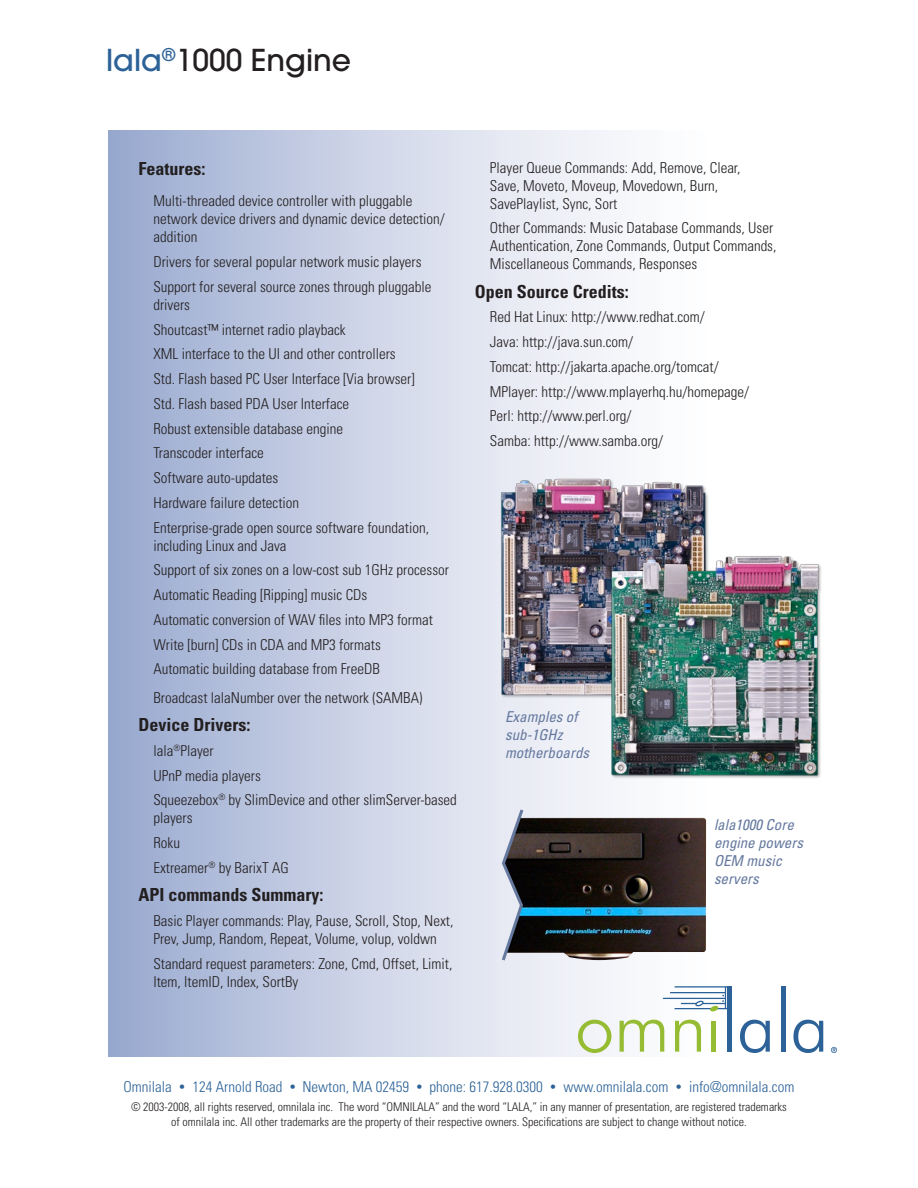
<style>
.page{position:relative;width:918px;height:1188px;background:#fff}
.page>*{position:absolute;margin:0;border:0;box-sizing:border-box;transform-origin:0 0}
.t1{font:500 30px "Avant Garde";color:#231f20}
.t2{font:700 condensed 18px "Univers";color:#231f20}
.t3{font:300 condensed 15px/24.8px "Univers";color:#231f20}
.t4{font:300 condensed 15px "Univers";color:#2c6297}
.t5{font:italic condensed 15px/18px "Univers";color:#65799f}
.t6{font:300 condensed 12px/15px "Univers";color:#231f20;text-align:center}
.s1{color:#2c6297}
.s2{font-size:12px}
</style>
<div class="page">
<div style="left:108px;top:130px;width:645px;height:927px;background:linear-gradient(to right,#9faed2,#fff)"></div>
<hr style="left:670px;top:992px;width:55px;height:1px;background:#2c6297">
<hr style="left:663px;top:998px;width:62px;height:1px;background:#2c6297">
<hr style="left:675px;top:1008px;width:55px;height:1px;background:#2c6297">
<hr style="left:675px;top:986px;width:55px;height:2px;background:#2c6297">
<div style="left:727px;top:986px;width:5px;height:66px;background:#2c6297"></div>
<svg style="left:740px;top:1020px;width:30px;height:33px"></svg>
<hr style="left:781px;top:986px;width:4px;height:66px;background:#2c6297">
<svg style="left:793px;top:1020px;width:30px;height:33px"></svg>
<svg style="left:831px;top:1047px;width:6px;height:6px"></svg>
<svg style="left:578px;top:1020px;width:33px;height:33px"></svg>
<svg style="left:620px;top:1020px;width:44px;height:32px"></svg>
<svg style="left:675px;top:1020px;width:26px;height:32px"></svg>
<hr style="left:712px;top:1021px;width:4px;height:31px;background:#96bc33">
<svg style="left:681px;top:987px;width:45px;height:24px"></svg>
<img style="left:490px;top:469px;width:226px;height:237px">
<img style="left:599px;top:550px;width:222px;height:240px">
<img style="left:526px;top:818px;width:180px;height:142px">
<svg style="left:499px;top:806px;width:27px;height:158px;background:#8a8d97"></svg>
<h1 class="t1" style="left:106px;top:42px;width:247px"><span class="s1">lala</span><sup>®</sup>1000 Engine</h1>
<p class="t2" style="left:138px;top:158px;width:68px">Features:</p>
<p class="t3" style="left:153px;top:192px;width:293px;line-height:18px">Multi-threaded device controller with pluggable network device drivers and dynamic device detection/ addition</p>
<p class="t3" style="left:153px;top:250px;width:280px">Drivers for several popular network music players<br>Support for several source zones through pluggable</p>
<p class="t3" style="left:153px;top:292px;width:277px">drivers<br>Shoutcast™ internet radio playback<br>XML interface to the UI and other controllers<br>Std. Flash based PC User Interface [Via browser] Std. Flash based PDA User Interface<br>Robust extensible database engine<br>Transcoder interface<br>Software auto-updates<br>Hardware failure detection<br>Enterprise-grade open source software foundation,</p>
<p class="t3" style="left:153px;top:533px;width:297px">including Linux and Java<br>Support of six zones on a low-cost sub 1GHz processor Automatic Reading [Ripping] music CDs<br>Automatic conversion of WAV files into MP3 format Write [burn] CDs in CDA and MP3 formats<br>Automatic building database from FreeDB</p>
<p class="t3" style="left:153px;top:685px;width:271px">Broadcast lalaNumber over the network (SAMBA)</p>
<p class="t2" style="left:138px;top:714px;width:113px">Device Drivers:</p>
<p class="t3" style="left:153px;top:738px;width:305px">lala<sup>®</sup>Player<br>UPnP media players<br>Squeezebox<sup>®</sup> by SlimDevice and other slimServer-based</p>
<p class="t3" style="left:153px;top:806px;width:137px">players<br>Roku<br>Extreamer<sup>®</sup> by BarixT AG</p>
<p class="t2" style="left:138px;top:884px;width:186px">API commands Summary:</p>
<p class="t3" style="left:153px;top:912px;width:301px;line-height:18px">Basic Player commands: Play, Pause, Scroll, Stop, Next,<br>Prev, Jump, Random, Repeat, Volume, volup, voldwn</p>
<p class="t3" style="left:153px;top:954px;width:301px;line-height:18px">Standard request parameters: Zone, Cmd, Offset, Limit,<br>Item, ItemID, Index, SortBy</p>
<p class="t3" style="left:490px;top:158px;width:252px;line-height:18px">Player Queue Commands: Add, Remove, Clear,<br>Save, Moveto, Moveup, Movedown, Burn,<br>SavePlaylist, Sync, Sort</p>
<p class="t3" style="left:490px;top:219px;width:288px;line-height:18px">Other Commands: Music Database Commands, User<br>Authentication, Zone Commands, Output Commands,<br>Miscellaneous Commands, Responses</p>
<p class="t2" style="left:475px;top:280px;width:155px">Open Source Credits:</p>
<p class="t3" style="left:490px;top:305px;width:261px">Red Hat Linux: http://www.redhat.com/<br>Java: http://java.sun.com/<br>Tomcat: http://jakarta.apache.org/tomcat/ MPlayer: http://www.mplayerhq.hu/homepage/ Perl: http://www.perl.org/<br>Samba: http://www.samba.org/</p>
<p class="t5" style="left:505px;top:707px;width:86px">Examples of sub-1GHz motherboards</p>
<p class="t5" style="left:714px;top:815px;width:91px">lala1000 Core engine powers<br>OEM music servers</p>
<p class="t4" style="left:124px;top:1078px;width:672px">Omnilala <span class="s2">•</span> 124 Arnold Road <span class="s2">•</span> Newton, MA 02459 <span class="s2">•</span> phone: 617.928.0300 <span class="s2">•</span> www.omnilala.com <span class="s2">•</span> info@omnilala.com</p>
<p class="t6" style="left:131px;top:1099px;width:657px">© 2003-2008, all rights reserved, omnilala inc. The word “OMNILALA” and the word “LALA,” in any manner of presentation, are registered trademarks of omnilala inc. All other trademarks are the property of their respective owners. Specifications are subject to change without notice.</p>
</div>
